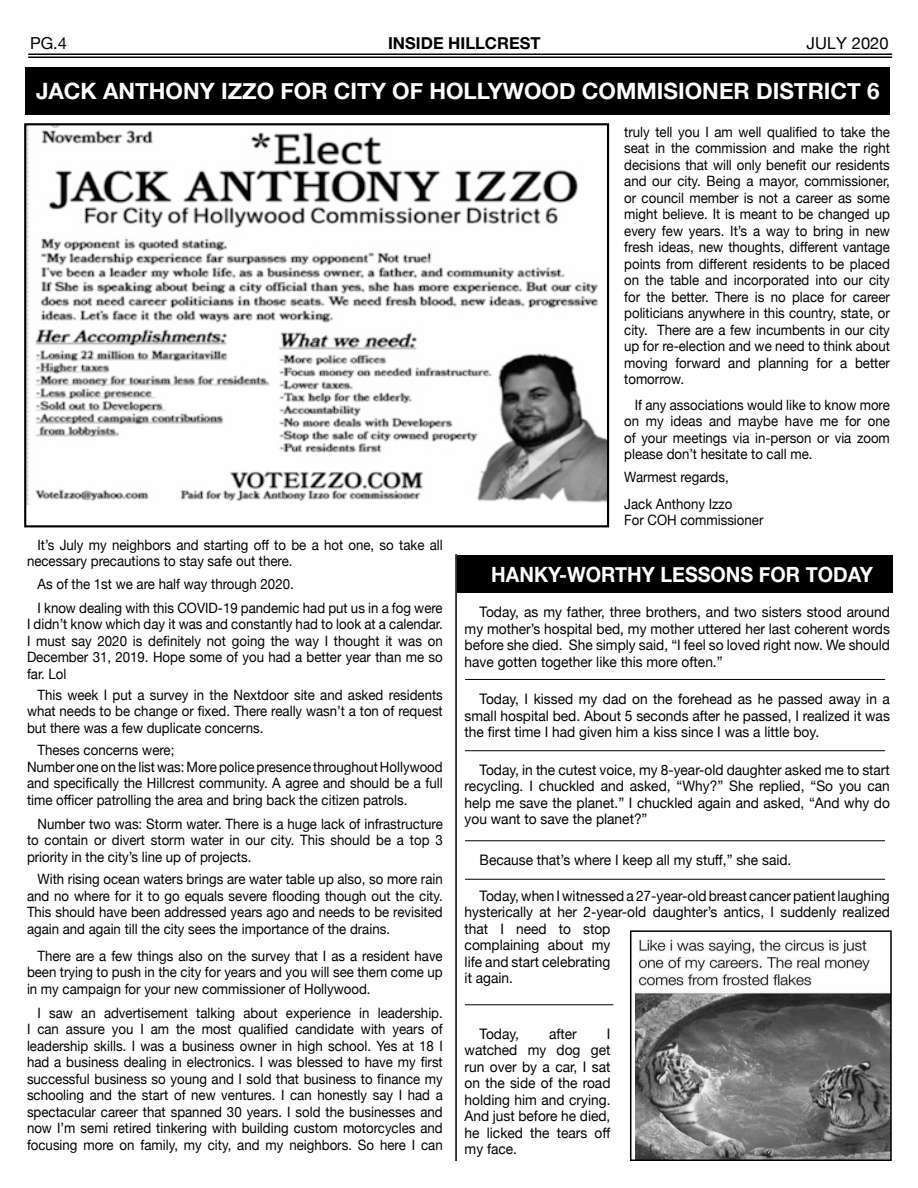
<style>
.page{position:relative;width:918px;height:1188px;background:#fff}
.page>*{position:absolute;margin:0;border:0;box-sizing:border-box;transform-origin:0 0}
.t1{font:700 22.5px "Helvetica Neue";color:#fff}
.t2{font:700 21px "Helvetica Neue";color:#fff;scale:.94 1}
.t3{font:700 16.5px "Helvetica Neue LT Std";color:#000}
.t4{font:16.5px "Helvetica Neue";color:#000}
.t5{font:14.4px/16.5px "Helvetica Neue";color:#000;text-align:justify;scale:.95 1}
.t6{font:14.25px/16.5px "Helvetica Neue";color:#000;text-align:justify;scale:.93 1}
.s1{font-family:"Arial"}
</style>
<div class="page">
<hr style="left:28px;top:53px;width:864px;height:2px;background:#000">
<hr style="left:28px;top:56px;width:864px;height:2px;background:#000">
<img style="left:27px;top:126px;width:579px;height:379px">
<div style="left:24px;top:123px;width:585px;height:404px;border:2px solid #000"></div>
<div style="left:26px;top:67px;width:864px;height:47px;background:#000"></div>
<div style="left:457px;top:555px;width:436px;height:38px;background:#000"></div>
<hr style="left:465px;top:679px;width:420px;height:1px;background:#000">
<hr style="left:465px;top:750px;width:420px;height:1px;background:#000">
<hr style="left:465px;top:840px;width:420px;height:1px;background:#000">
<hr style="left:465px;top:879px;width:420px;height:1px;background:#000">
<img style="left:636px;top:939px;width:253px;height:219px">
<div style="left:630px;top:930px;width:262px;height:231px;border:2px solid #000"></div>
<hr style="left:455px;top:554px;width:2px;height:607px;background:#000">
<hr style="left:465px;top:1004px;width:148px;height:1px;background:#000">
<p class="t4" style="left:30px;top:31px;width:38px">PG.4</p>
<p class="t3" style="left:388px;top:33px;width:154px">INSIDE HILLCREST</p>
<p class="t4" style="left:807px;top:31px;width:83px">JU<span class="s1">LY</span> 2020</p>
<h1 class="t1" style="left:36px;top:74px;width:845px">JACK ANTHONY IZZO FOR CITY OF HOLLYWOOD COMMISIONER DISTRICT 6</h1>
<p class="t6" style="left:27px;top:537px;width:449px;text-indent:10px">It’s July my neighbors and starting off to be a hot one, so take all necessary precautions to stay safe out there.</p>
<p class="t6" style="left:37px;top:573px;width:437px;line-height:24px">As of the 1st we are half way through 2020.<br>I know dealing with this COVID-19 pandemic had put us in a fog were</p>
<p class="t6" style="left:27px;top:617px;width:449px">I didn’t know which day it was and constantly had to look at a calendar.<br>I must say 2020 is definitely not going the way I thought it was on December 31, 2019. Hope some of you had a better year than me so far. Lol</p>
<p class="t6" style="left:27px;top:687px;width:449px;text-indent:10px">This week I put a survey in the Nextdoor site and asked residents what needs to be change or fixed. There really wasn’t a ton of request but there was a few duplicate concerns.</p>
<p class="t6" style="left:27px;top:743px;width:449px;text-align:left;text-indent:10px">Theses concerns were;<br>Number one on the list was: More police presence throughout Hollywood and specifically the Hillcrest community. A agree and should be a full time officer patrolling the area and bring back the citizen patrols.</p>
<p class="t6" style="left:27px;top:816px;width:449px;text-indent:10px">Number two was: Storm water. There is a huge lack of infrastructure to contain or divert storm water in our city. This should be a top 3 priority in the city’s line up of projects.</p>
<p class="t6" style="left:27px;top:872px;width:449px;text-indent:10px">With rising ocean waters brings are water table up also, so more rain and no where for it to go equals severe flooding though out the city.<br>This should have been addressed years ago and needs to be revisited again and again till the city sees the importance of the drains.</p>
<p class="t6" style="left:27px;top:948px;width:449px;text-indent:10px">There are a few things also on the survey that I as a resident have been trying to push in the city for years and you will see them come up in my campaign for your new commissioner of Hollywood.</p>
<p class="t6" style="left:27px;top:1005px;width:449px;text-indent:10px">I saw an advertisement talking about experience in leadership.<br>I can assure you I am the most qualified candidate with years of leadership skills. I was a business owner in high school. Yes at 18 I had a business dealing in electronics. I was blessed to have my first successful business so young and I sold that business to finance my schooling and the start of new ventures. I can honestly say I had a spectacular career that spanned 30 years. I sold the businesses and now I’m semi retired tinkering with building custom motorcycles and focusing more on family, my city, and my neighbors. So here I can</p>
<p class="t6" style="left:624px;top:124px;width:287px">truly tell you I am well qualified to take the seat in the commission and make the right decisions that will only benefit our residents and our city. Being a mayor, commissioner, or council member is not a career as some might believe. It is meant to be changed up every few years. It’s a way to bring in new fresh ideas, new thoughts, different vantage points from different residents to be placed on the table and incorporated into our city for the better. There is no place for career politicians anywhere in this country, state, or city. There are a few incumbents in our city up for re-election and we need to think about moving forward and planning for a better tomorrow.</p>
<p class="t6" style="left:624px;top:397px;width:287px;text-indent:10px">If any associations would like to know more on my ideas and maybe have me for one of your meetings via in-person or via zoom please don’t hesitate to call me.</p>
<p class="t6" style="left:624px;top:464px;width:118px;line-height:27px">Warmest regards,<br>Jack Anthony Izzo</p>
<p class="t6" style="left:624px;top:513px;width:151px">For COH commissioner</p>
<h2 class="t2" style="left:491px;top:558px;width:408px">HANKY-WORTHY LESSONS FOR TODAY</h2>
<p class="t5" style="left:465px;top:605px;width:449px;text-indent:15px">Today, as my father, three brothers, and two sisters stood around my mother’s hospital bed, my mother uttered her last coherent words before she died. She simply said, “I feel so loved right now. We should have gotten together like this more often.”</p>
<p class="t5" style="left:465px;top:692px;width:449px;text-indent:15px">Today, I kissed my dad on the forehead as he passed away in a small hospital bed. About 5 seconds after he passed, I realized it was the first time I had given him a kiss since I was a little boy.</p>
<p class="t5" style="left:465px;top:762px;width:449px;text-indent:15px">Today, in the cutest voice, my 8-year-old daughter asked me to start recycling. I chuckled and asked, “Why?” She replied, “So you can help me save the planet.” I chuckled again and asked, “And why do you want to save the planet?”</p>
<p class="t5" style="left:480px;top:852px;width:330px">Because that’s where I keep all my stuff,” she said.</p>
<p class="t5" style="left:465px;top:888px;width:449px;text-align:left;text-indent:15px">Today, when I witnessed a 27-year-old breast cancer patient laughing hysterically at her 2-year-old daughter’s antics, I suddenly realized that I need to stop<br>complaining about my<br>life and start celebrating<br>it again.</p>
<p class="t5" style="left:480px;top:1026px;width:43px">Today,</p>
<p class="t5" style="left:549px;top:1026px;width:31px">after</p>
<p class="t5" style="left:465px;top:1026px;width:155px;text-indent:142px">I watched my dog get run over by a car, I sat on the side of the road holding him and crying.<br>And just before he died, he licked the tears off my face.</p>
</div>
